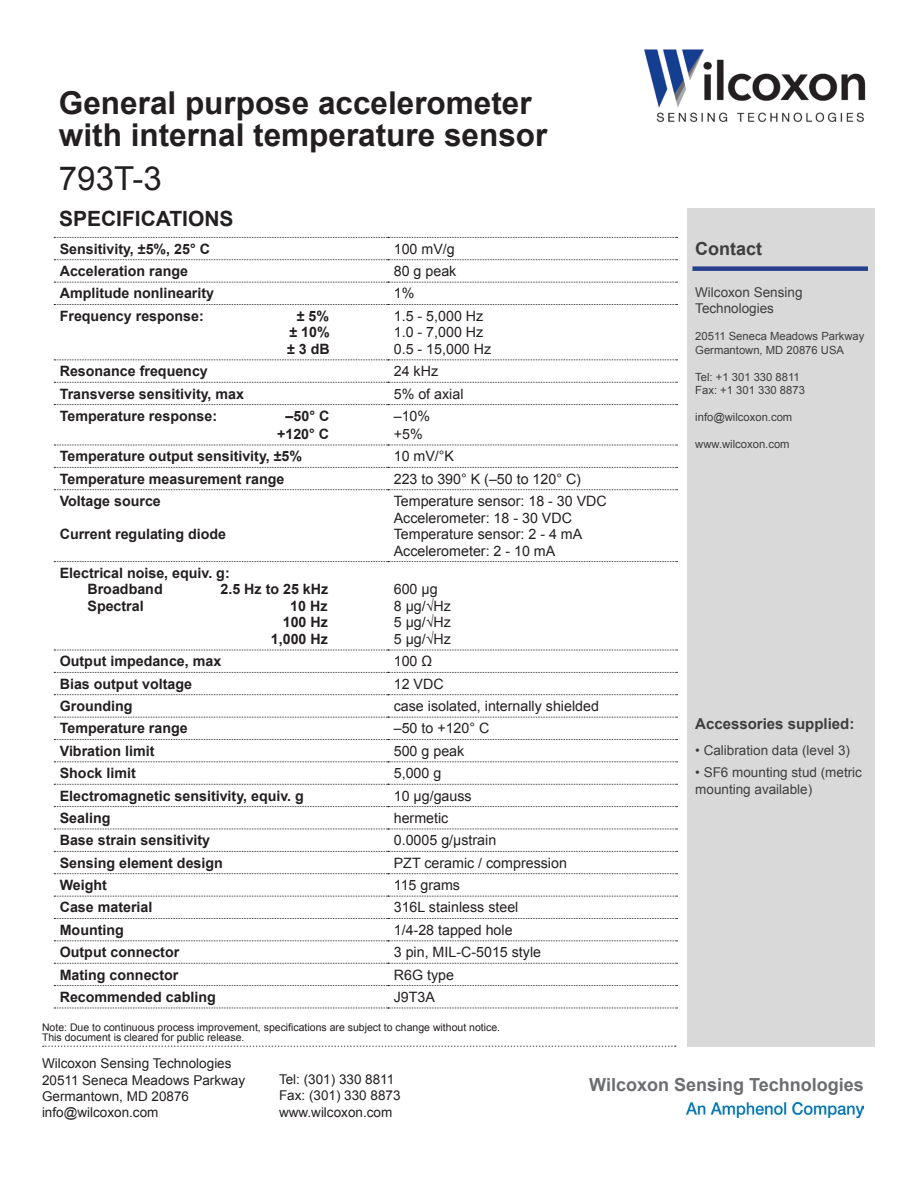
<style>
.page{position:relative;width:918px;height:1188px;background:#fff}
.page>*{position:absolute;margin:0;border:0;box-sizing:border-box;transform-origin:0 0}
.t1{font:33px "Arial";color:#231f20}
.t2{font:700 31.5px/31.5px "Arial";color:#231f20}
.t3{font:700 21px "Arial";color:#231f20}
.t4{font:700 18px "Arial";color:#6c6d70}
.t5{font:700 18px "Arial";color:#3e3e3f}
.t6{font:700 15px "Arial";color:#3e3e3f}
.t7{font:700 14.25px "Arial";color:#231f20}
.t8{font:14.25px "Arial";color:#231f20}
.t9{font:13.5px "Arial";color:#231f20}
.t10{font:13.5px/16.2px "Arial";color:#3e3e3f}
.t11{font:11.25px "Arial";color:#3e3e3f}
.t12{font:10.5px "Arial";color:#231f20}
</style>
<div class="page">
<div style="left:687px;top:208px;width:187px;height:839px;background:#d9d9d9"></div>
<div style="left:692px;top:266px;width:176px;height:5px;background:#253f8e"></div>
<img style="left:687px;top:1102px;width:177px;height:16px">
<svg style="left:54px;top:237px;width:623px;height:1px"></svg>
<svg style="left:54px;top:259px;width:623px;height:1px"></svg>
<svg style="left:54px;top:282px;width:623px;height:1px"></svg>
<svg style="left:54px;top:304px;width:623px;height:1px"></svg>
<svg style="left:54px;top:359px;width:623px;height:1px"></svg>
<svg style="left:54px;top:382px;width:623px;height:1px"></svg>
<svg style="left:54px;top:404px;width:623px;height:1px"></svg>
<svg style="left:54px;top:445px;width:623px;height:1px"></svg>
<svg style="left:54px;top:467px;width:623px;height:1px"></svg>
<svg style="left:54px;top:489px;width:623px;height:1px"></svg>
<svg style="left:54px;top:561px;width:623px;height:1px"></svg>
<svg style="left:54px;top:650px;width:623px;height:1px"></svg>
<svg style="left:54px;top:672px;width:623px;height:1px"></svg>
<svg style="left:54px;top:694px;width:623px;height:1px"></svg>
<svg style="left:54px;top:717px;width:623px;height:1px"></svg>
<svg style="left:54px;top:739px;width:623px;height:1px"></svg>
<svg style="left:54px;top:761px;width:623px;height:1px"></svg>
<svg style="left:54px;top:784px;width:623px;height:1px"></svg>
<svg style="left:54px;top:806px;width:623px;height:1px"></svg>
<svg style="left:54px;top:829px;width:623px;height:1px"></svg>
<svg style="left:54px;top:851px;width:623px;height:1px"></svg>
<svg style="left:54px;top:873px;width:623px;height:1px"></svg>
<svg style="left:54px;top:896px;width:623px;height:1px"></svg>
<svg style="left:54px;top:918px;width:623px;height:1px"></svg>
<svg style="left:54px;top:940px;width:623px;height:1px"></svg>
<svg style="left:54px;top:963px;width:623px;height:1px"></svg>
<svg style="left:54px;top:985px;width:623px;height:1px"></svg>
<svg style="left:54px;top:1008px;width:623px;height:1px"></svg>
<img style="left:644px;top:49px;width:222px;height:73px">
<svg style="left:43px;top:1046px;width:633px;height:1px"></svg>
<p class="t2" style="left:59px;top:89px;width:490px">General purpose accelerometer with internal temperature sensor</p>
<p class="t1" style="left:59px;top:157px;width:104px">793T-3</p>
<p class="t3" style="left:59px;top:205px;width:176px">SPECIFICATIONS</p>
<p class="t7" style="left:60px;top:239px;width:152px">Sensitivity, ±5%, 25° C</p>
<p class="t8" style="left:394px;top:239px;width:62px">100 mV/g</p>
<p class="t7" style="left:60px;top:262px;width:130px">Acceleration range</p>
<p class="t8" style="left:394px;top:262px;width:64px">80 g peak</p>
<p class="t7" style="left:60px;top:284px;width:156px">Amplitude nonlinearity</p>
<p class="t8" style="left:394px;top:284px;width:22px">1%</p>
<p class="t7" style="left:60px;top:306px;width:146px">Frequency response:</p>
<p class="t7" style="left:297px;top:306px;width:34px">± 5%</p>
<p class="t7" style="left:290px;top:323px;width:42px">± 10%</p>
<p class="t7" style="left:287px;top:339px;width:44px">± 3 dB</p>
<p class="t8" style="left:394px;top:307px;width:91px">1.5 - 5,000 Hz</p>
<p class="t8" style="left:394px;top:323px;width:91px">1.0 - 7,000 Hz</p>
<p class="t8" style="left:394px;top:340px;width:99px">0.5 - 15,000 Hz</p>
<p class="t7" style="left:60px;top:362px;width:150px">Resonance frequency</p>
<p class="t8" style="left:394px;top:362px;width:46px">24 kHz</p>
<p class="t7" style="left:60px;top:384px;width:186px">Transverse sensitivity, max</p>
<p class="t8" style="left:394px;top:384px;width:71px">5% of axial</p>
<p class="t7" style="left:60px;top:406px;width:159px">Temperature response:</p>
<p class="t7" style="left:286px;top:406px;width:45px">–50° C</p>
<p class="t7" style="left:277px;top:424px;width:54px">+120° C</p>
<p class="t8" style="left:394px;top:407px;width:38px">–10%</p>
<p class="t8" style="left:394px;top:425px;width:30px">+5%</p>
<p class="t7" style="left:60px;top:447px;width:244px">Temperature output sensitivity, ±5%</p>
<p class="t8" style="left:394px;top:447px;width:62px">10 mV/°K</p>
<p class="t7" style="left:60px;top:469px;width:226px">Temperature measurement range</p>
<p class="t8" style="left:394px;top:469px;width:189px">223 to 390° K (–50 to 120° C)</p>
<p class="t7" style="left:60px;top:492px;width:103px">Voltage source</p>
<p class="t7" style="left:60px;top:525px;width:168px">Current regulating diode</p>
<p class="t8" style="left:394px;top:492px;width:215px">Temperature sensor: 18 - 30 VDC</p>
<p class="t8" style="left:394px;top:508px;width:180px">Accelerometer: 18 - 30 VDC</p>
<p class="t8" style="left:394px;top:525px;width:190px">Temperature sensor: 2 - 4 mA</p>
<p class="t8" style="left:394px;top:541px;width:163px">Accelerometer: 2 - 10 mA</p>
<p class="t7" style="left:60px;top:563px;width:172px">Electrical noise, equiv. g:</p>
<p class="t7" style="left:88px;top:580px;width:77px">Broadband</p>
<p class="t7" style="left:221px;top:580px;width:109px">2.5 Hz to 25 kHz</p>
<p class="t7" style="left:88px;top:596px;width:58px">Spectral</p>
<p class="t7" style="left:290px;top:596px;width:39px">10 Hz</p>
<p class="t7" style="left:283px;top:613px;width:47px">100 Hz</p>
<p class="t7" style="left:271px;top:629px;width:59px">1,000 Hz</p>
<p class="t8" style="left:394px;top:580px;width:45px">600 µg</p>
<p class="t8" style="left:394px;top:597px;width:59px">8 µg/√Hz</p>
<p class="t8" style="left:394px;top:613px;width:59px">5 µg/√Hz</p>
<p class="t8" style="left:394px;top:630px;width:59px">5 µg/√Hz</p>
<p class="t7" style="left:60px;top:652px;width:163px">Output impedance, max</p>
<p class="t8" style="left:394px;top:652px;width:40px">100 Ω</p>
<p class="t7" style="left:60px;top:674px;width:134px">Bias output voltage</p>
<p class="t8" style="left:394px;top:674px;width:51px">12 VDC</p>
<p class="t7" style="left:60px;top:697px;width:74px">Grounding</p>
<p class="t8" style="left:394px;top:697px;width:207px">case isolated, internally shielded</p>
<p class="t7" style="left:60px;top:719px;width:130px">Temperature range</p>
<p class="t8" style="left:394px;top:719px;width:97px">–50 to +120° C</p>
<p class="t7" style="left:60px;top:741px;width:96px">Vibration limit</p>
<p class="t8" style="left:394px;top:742px;width:72px">500 g peak</p>
<p class="t7" style="left:60px;top:764px;width:78px">Shock limit</p>
<p class="t8" style="left:394px;top:764px;width:49px">5,000 g</p>
<p class="t7" style="left:60px;top:786px;width:246px">Electromagnetic sensitivity, equiv. g</p>
<p class="t8" style="left:394px;top:786px;width:79px">10 µg/gauss</p>
<p class="t7" style="left:60px;top:808px;width:52px">Sealing</p>
<p class="t8" style="left:394px;top:809px;width:56px">hermetic</p>
<p class="t7" style="left:60px;top:831px;width:152px">Base strain sensitivity</p>
<p class="t8" style="left:394px;top:831px;width:104px">0.0005 g/μstrain</p>
<p class="t7" style="left:60px;top:853px;width:165px">Sensing element design</p>
<p class="t8" style="left:394px;top:853px;width:175px">PZT ceramic / compression</p>
<p class="t7" style="left:60px;top:876px;width:49px">Weight</p>
<p class="t8" style="left:394px;top:876px;width:68px">115 grams</p>
<p class="t7" style="left:60px;top:898px;width:94px">Case material</p>
<p class="t8" style="left:394px;top:898px;width:126px">316L stainless steel</p>
<p class="t7" style="left:60px;top:920px;width:66px">Mounting</p>
<p class="t8" style="left:394px;top:921px;width:120px">1/4-28 tapped hole</p>
<p class="t7" style="left:60px;top:943px;width:121px">Output connector</p>
<p class="t8" style="left:394px;top:943px;width:149px">3 pin, MIL-C-5015 style</p>
<p class="t7" style="left:60px;top:965px;width:120px">Mating connector</p>
<p class="t8" style="left:394px;top:965px;width:62px">R6G type</p>
<p class="t7" style="left:60px;top:987px;width:157px">Recommended cabling</p>
<p class="t8" style="left:394px;top:988px;width:43px">J9T3A</p>
<p class="t12" style="left:42px;top:1020px;width:460px">Note: Due to continuous process improvement, specifications are subject to change without notice.</p>
<p class="t12" style="left:42px;top:1030px;width:204px">This document is cleared for public release.</p>
<p class="t5" style="left:695px;top:236px;width:68px">Contact</p>
<p class="t10" style="left:695px;top:285px;width:109px">Wilcoxon Sensing<br>Technologies</p>
<p class="t11" style="left:695px;top:329px;width:171px">20511 Seneca Meadows Parkway</p>
<p class="t11" style="left:695px;top:343px;width:150px">Germantown, MD 20876 USA</p>
<p class="t11" style="left:695px;top:370px;width:106px">Tel: +1 301 330 8811</p>
<p class="t11" style="left:695px;top:383px;width:111px">Fax: +1 301 330 8873</p>
<p class="t11" style="left:695px;top:410px;width:99px">info@wilcoxon.com</p>
<p class="t11" style="left:695px;top:437px;width:96px">www.wilcoxon.com</p>
<p class="t6" style="left:695px;top:713px;width:161px">Accessories supplied:</p>
<p class="t10" style="left:695px;top:743px;width:156px">• Calibration data (level 3)</p>
<p class="t10" style="left:695px;top:765px;width:168px">• SF6 mounting stud (metric mounting available)</p>
<p class="t9" style="left:42px;top:1055px;width:191px">Wilcoxon Sensing Technologies</p>
<p class="t9" style="left:42px;top:1071px;width:205px">20511 Seneca Meadows Parkway</p>
<p class="t9" style="left:42px;top:1087px;width:149px">Germantown, MD 20876</p>
<p class="t9" style="left:42px;top:1103px;width:118px">info@wilcoxon.com</p>
<p class="t9" style="left:279px;top:1071px;width:117px">Tel: (301) 330 8811</p>
<p class="t9" style="left:279px;top:1087px;width:123px">Fax: (301) 330 8873</p>
<p class="t9" style="left:279px;top:1103px;width:115px">www.wilcoxon.com</p>
<p class="t4" style="left:589px;top:1073px;width:276px">Wilcoxon Sensing Technologies</p>
</div>
